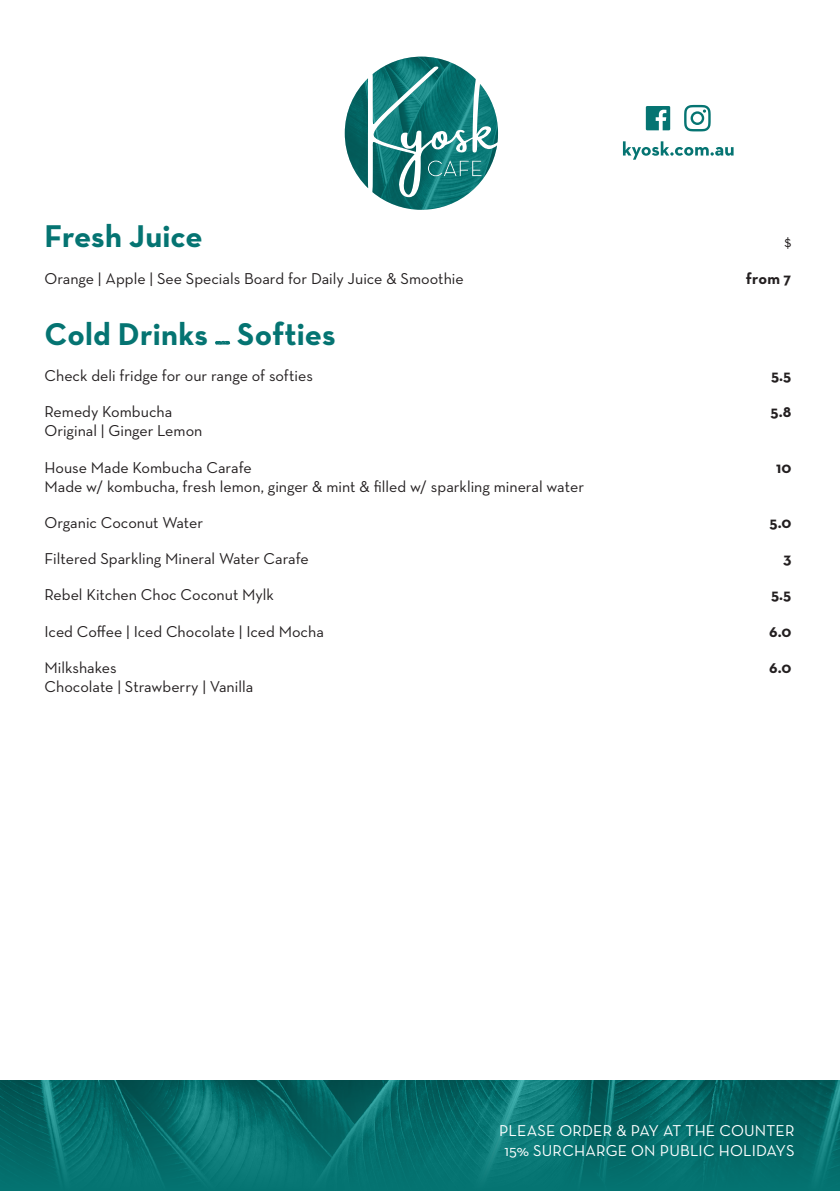
<style>
.page{position:relative;width:840px;height:1191px;background:#fff}
.page>*{position:absolute;margin:0;border:0;box-sizing:border-box;transform-origin:0 0}
.Heading{font:700 32px "Neutra Text";letter-spacing:.005em;color:#057472}
.Menu_Item{font:16px "Neutra Text";color:#231f20}
.t1{font:16px/20px "Neutra Text";letter-spacing:.01em;color:#fff;text-align:center}
.Menu_Item-2{font:700 16px "Neutra Text";letter-spacing:.01em;color:#231f20}
.Heading-2{font:16px "Neutra Text";color:#231f20}
</style>
<div class="page">
<img style="left:0;top:1080px;width:839px;height:111px">
<svg style="left:344px;top:78px;width:153px;height:132px"></svg>
<img style="left:372px;top:57px;width:114px;height:138px">
<svg style="left:645px;top:106px;width:24px;height:24px"></svg>
<svg style="left:684px;top:105px;width:26px;height:26px"></svg>
<svg style="left:622px;top:141px;width:111px;height:19px"></svg>
<svg style="left:215px;top:341px;width:15px;height:4px"></svg>
<p class="Heading" style="left:45px;top:216px;width:160px">Fresh Juice</p>
<p class="Heading-2" style="left:784px;top:232px;width:8px">$</p>
<p class="Menu_Item" style="left:45px;top:268px;width:420px">Orange | Apple | See Specials Board for Daily Juice &amp; Smoothie</p>
<p class="Menu_Item-2" style="left:745px;top:268px;width:47px">from 7</p>
<p class="Heading" style="left:45px;top:314px;width:292px">Cold Drinks Softies</p>
<p class="Menu_Item" style="left:45px;top:366px;width:270px">Check deli fridge for our range of softies</p>
<p class="Menu_Item-2" style="left:770px;top:365px;width:22px">5.5</p>
<p class="Menu_Item" style="left:45px;top:402px;width:129px">Remedy Kombucha</p>
<p class="Menu_Item-2" style="left:770px;top:402px;width:22px">5.8</p>
<p class="Menu_Item" style="left:45px;top:421px;width:159px">Original | Ginger Lemon</p>
<p class="Menu_Item" style="left:45px;top:457px;width:208px">House Made Kombucha Carafe</p>
<p class="Menu_Item-2" style="left:775px;top:457px;width:17px">10</p>
<p class="Menu_Item" style="left:45px;top:476px;width:540px">Made w/ kombucha, fresh lemon, ginger &amp; mint &amp; filled w/ sparkling mineral water</p>
<p class="Menu_Item" style="left:45px;top:513px;width:160px">Organic Coconut Water</p>
<p class="Menu_Item-2" style="left:769px;top:512px;width:23px">5.0</p>
<p class="Menu_Item" style="left:45px;top:549px;width:266px">Filtered Sparkling Mineral Water Carafe</p>
<p class="Menu_Item-2" style="left:782px;top:549px;width:10px">3</p>
<p class="Menu_Item" style="left:45px;top:585px;width:231px">Rebel Kitchen Choc Coconut Mylk</p>
<p class="Menu_Item-2" style="left:770px;top:585px;width:22px">5.5</p>
<p class="Menu_Item" style="left:45px;top:621px;width:281px">Iced Coffee | Iced Chocolate | Iced Mocha</p>
<p class="Menu_Item-2" style="left:768px;top:621px;width:24px">6.0</p>
<p class="Menu_Item" style="left:45px;top:657px;width:74px">Milkshakes</p>
<p class="Menu_Item-2" style="left:768px;top:657px;width:24px">6.0</p>
<p class="Menu_Item" style="left:45px;top:677px;width:210px">Chocolate | Strawberry | Vanilla</p>
<p class="t1" style="left:499px;top:1119px;width:297px">PLEASE ORDER &amp; PAY AT THE COUNTER<br>15% SURCHARGE ON PUBLIC HOLIDAYS</p>
</div>
